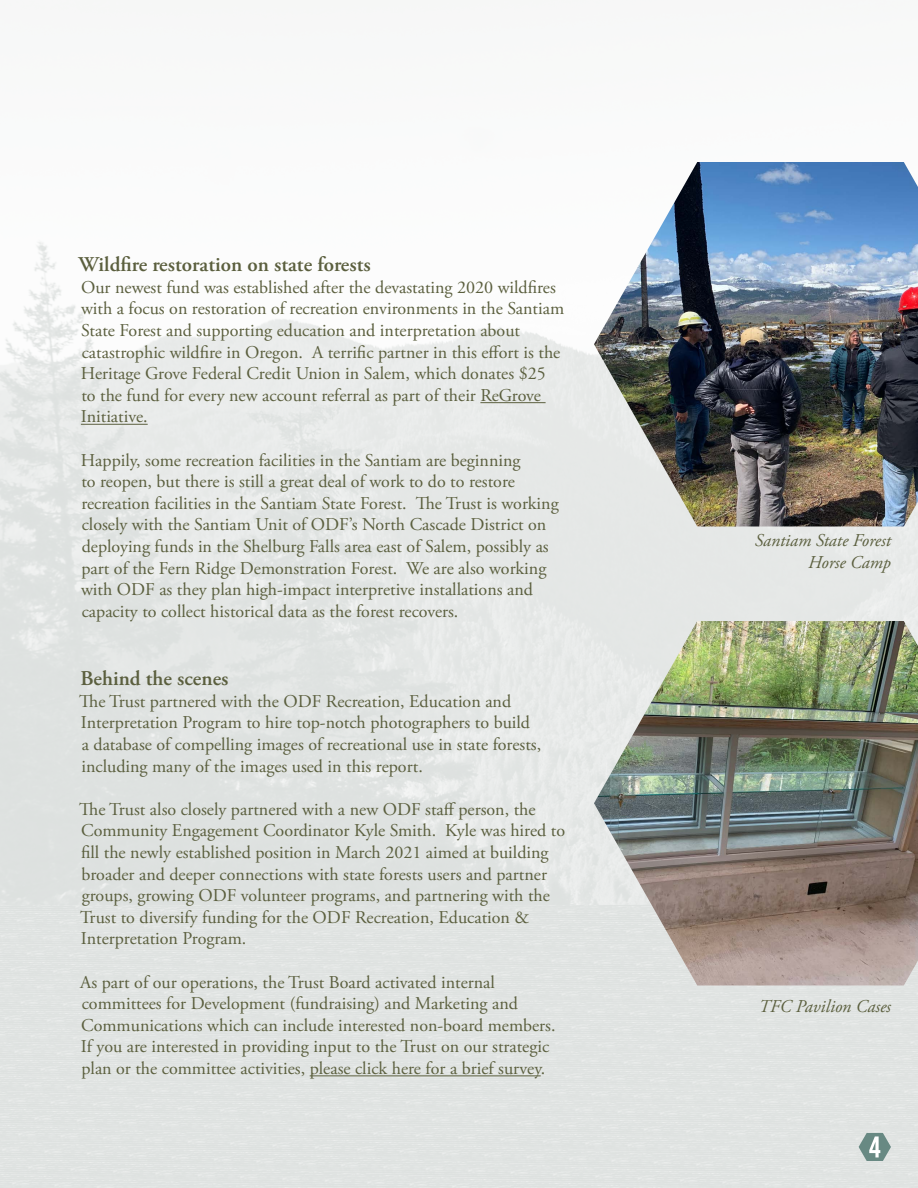
<style>
.page{position:relative;width:918px;height:1188px;background:#fff}
.page>*{position:absolute;margin:0;border:0;box-sizing:border-box;transform-origin:0 0}
.t1{font:600 21px "Adobe Garamond Pro";color:#5b5f3e}
.t2{font:18px/21.6px "Adobe Garamond Pro";color:#5b5f3e}
.t3{font:italic 18px/21.6px "Adobe Garamond Pro";color:#5b5f3e;text-align:right}
</style>
<div class="page">
<svg style="left:859px;top:1133px;width:32px;height:28px"></svg>
<hr style="left:480px;top:402px;width:66px;height:1px;background:#5b5f3e">
<hr style="left:81px;top:424px;width:67px;height:1px;background:#5b5f3e">
<hr style="left:310px;top:1075px;width:231px;height:1px;background:#5b5f3e">
<img style="left:594px;top:162px;width:324px;height:364px">
<img style="left:594px;top:621px;width:324px;height:365px">
<p class="t1" style="left:79px;top:253px;width:294px">Wildfire restoration on state forests</p>
<p class="t2" style="left:81px;top:277px;width:485px">Our newest fund was established after the devastating 2020 wildfires with a focus on restoration of recreation environments in the Santiam State Forest and supporting education and interpretation about catastrophic wildfire in Oregon. A terrific partner in this effort is the Heritage Grove Federal Credit Union in Salem, which donates $25 to the fund for every new account referral as part of their ReGrove Initiative.</p>
<p class="t2" style="left:81px;top:450px;width:479px">Happily, some recreation facilities in the Santiam are beginning<br>to reopen, but there is still a great deal of work to do to restore recreation facilities in the Santiam State Forest. The Trust is working closely with the Santiam Unit of ODF’s North Cascade District on deploying funds in the Shelburg Falls area east of Salem, possibly as part of the Fern Ridge Demonstration Forest. We are also working with ODF as they plan high-impact interpretive installations and capacity to collect historical data as the forest recovers.</p>
<p class="t1" style="left:80px;top:667px;width:150px">Behind the scenes</p>
<p class="t2" style="left:79px;top:691px;width:463px">The Trust partnered with the ODF Recreation, Education and Interpretation Program to hire top-notch photographers to build<br>a database of compelling images of recreational use in state forests, including many of the images used in this report.</p>
<p class="t2" style="left:79px;top:799px;width:487px">The Trust also closely partnered with a new ODF staff person, the Community Engagement Coordinator Kyle Smith. Kyle was hired to fill the newly established position in March 2021 aimed at building broader and deeper connections with state forests users and partner groups, growing ODF volunteer programs, and partnering with the Trust to diversify funding for the ODF Recreation, Education &amp; Interpretation Program.</p>
<p class="t2" style="left:80px;top:972px;width:477px">As part of our operations, the Trust Board activated internal committees for Development (fundraising) and Marketing and Communications which can include interested non-board members.<br>If you are interested in providing input to the Trust on our strategic plan or the committee activities, please click here for a brief survey.</p>
<p class="t3" style="left:755px;top:530px;width:138px">Santiam State Forest<br>Horse Camp</p>
<p class="t3" style="left:759px;top:996px;width:134px">TFC Pavilion Cases</p>
</div>
